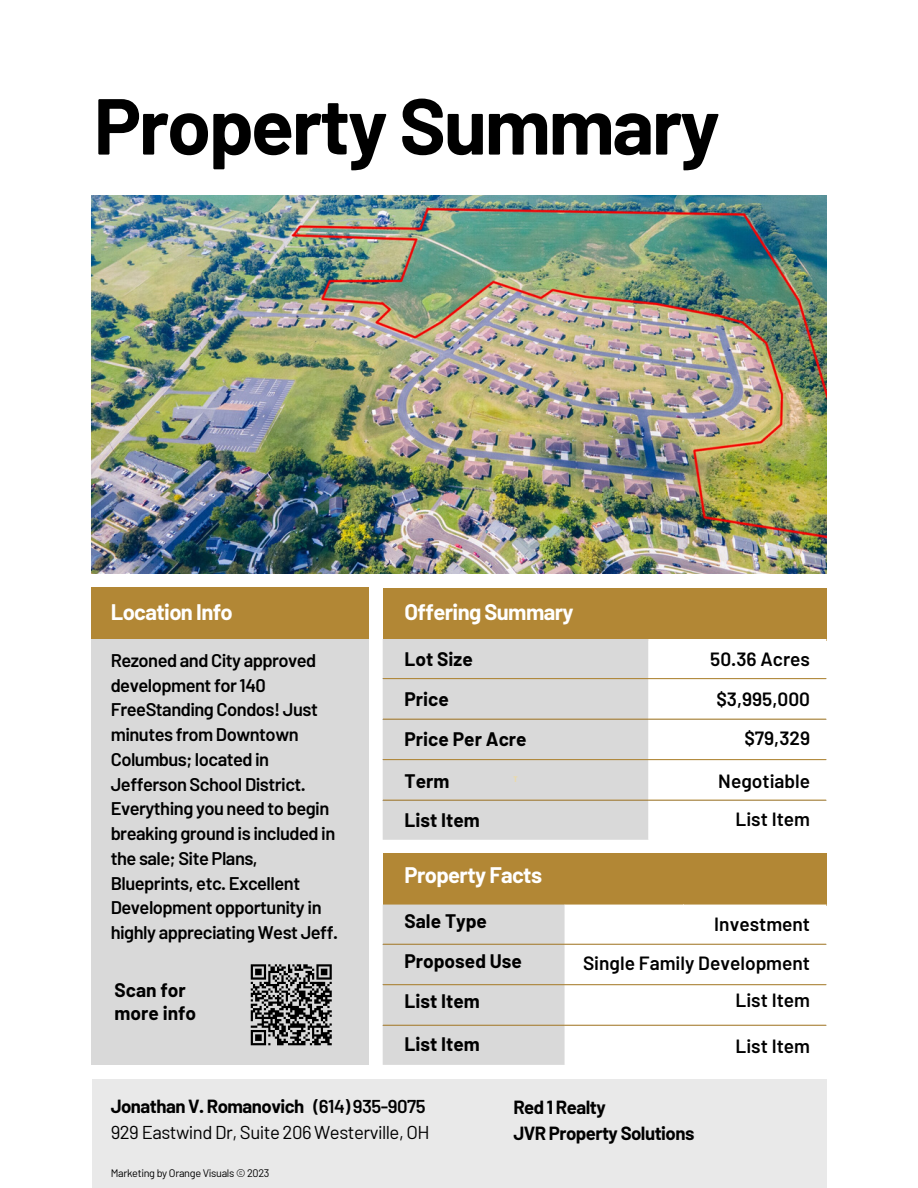
<style>
.page{position:relative;width:918px;height:1188px;background:#fff}
.page>*{position:absolute;margin:0;border:0;box-sizing:border-box;transform-origin:0 0}
.t1{font:700 79.2px "Barlow";letter-spacing:-.03em;color:#000}
.t2{font:700 22.05px "Barlow";letter-spacing:-.03em;color:#fff}
.t3{font:600 19.2px "Barlow";color:#010101}
.t4{font:700 19.2px/22.5px "Barlow";color:#000}
.t5{font:700 19.2px "Barlow";color:#010101}
.t6{font:700 18.6px "Barlow";letter-spacing:-.03em;color:#010101}
.t7{font:18.6px "Barlow";letter-spacing:-.03em;color:#010101}
.t8{font:600 18.3px/24.8px "Barlow";letter-spacing:-.03em;color:#000}
.t9{font:10.95px "Barlow";letter-spacing:-.03em;color:#010101}
.t10{font:700 7.95px "Cerebri Sans";color:#ebdaa8}
.s1{font-weight:600}
</style>
<div class="page">
<div style="left:383px;top:588px;width:443px;height:53px;background:#b28735"></div>
<div style="left:383px;top:853px;width:443px;height:53px;background:#b28735"></div>
<div style="left:383px;top:639px;width:265px;height:200px;background:#d9d9d9"></div>
<svg style="left:648px;top:639px;width:178px;height:161px"></svg>
<hr style="left:383px;top:678px;width:443px;height:1px;background:#b28735">
<hr style="left:383px;top:719px;width:443px;height:1px;background:#b28735">
<hr style="left:383px;top:759px;width:443px;height:1px;background:#b28735">
<hr style="left:383px;top:800px;width:443px;height:1px;background:#b28735">
<svg style="left:383px;top:905px;width:443px;height:160px"></svg>
<hr style="left:383px;top:944px;width:443px;height:1px;background:#b28735">
<hr style="left:383px;top:984px;width:443px;height:1px;background:#b28735">
<hr style="left:383px;top:1025px;width:443px;height:1px;background:#b28735">
<img style="left:92px;top:196px;width:734px;height:378px">
<div style="left:92px;top:639px;width:277px;height:426px;background:#d9d9d9"></div>
<div style="left:92px;top:588px;width:277px;height:51px;background:#b28735"></div>
<div style="left:92px;top:1079px;width:735px;height:109px;background:#e9e9e9"></div>
<svg style="left:251px;top:964px;width:81px;height:81px"></svg>
<p class="t1" style="left:94px;top:75px;width:628px">Property Summary</p>
<p class="t2" style="left:111px;top:598px;width:124px">Location Info</p>
<p class="t8" style="left:111px;top:647px;width:229px">Rezoned and City approved development for 140<br>FreeStanding Condos! Just minutes from Downtown<br>Columbus; located in<br>Jefferson School District.<br>Everything you need to begin breaking ground is included in the sale; Site Plans,<br>Blueprints, etc. Excellent<br>Development opportunity in highly appreciating West Jeff.</p>
<p class="t4" style="left:114px;top:978px;width:83px">Scan for more info</p>
<p class="t2" style="left:405px;top:598px;width:171px">Offering Summary</p>
<p class="t5" style="left:405px;top:647px;width:70px">Lot Size</p>
<p class="t3" style="left:710px;top:647px;width:101px">50.36 Acres</p>
<p class="t5" style="left:405px;top:686px;width:46px">Price</p>
<p class="t3" style="left:716px;top:686px;width:95px">$3,995,000</p>
<p class="t5" style="left:405px;top:727px;width:124px">Price Per Acre</p>
<p class="t3" style="left:744px;top:726px;width:67px">$79,329</p>
<p class="t5" style="left:405px;top:768px;width:46px">Term</p>
<p class="t3" style="left:718px;top:768px;width:93px">Negotiable</p>
<p class="t5" style="left:405px;top:808px;width:77px">List Item</p>
<p class="t3" style="left:735px;top:807px;width:76px">List Item</p>
<p class="t10" style="left:513px;top:774px;width:6px">T</p>
<p class="t2" style="left:405px;top:861px;width:139px">Property Facts</p>
<p class="t4" style="left:405px;top:909px;width:84px">Sale Type</p>
<p class="t3" style="left:714px;top:911px;width:97px">Investment</p>
<p class="t4" style="left:405px;top:949px;width:119px">Proposed Use</p>
<p class="t3" style="left:583px;top:951px;width:229px">Single Family Development</p>
<p class="t4" style="left:405px;top:989px;width:77px">List Item</p>
<p class="t3" style="left:736px;top:988px;width:76px">List Item</p>
<p class="t4" style="left:405px;top:1032px;width:77px">List Item</p>
<p class="t3" style="left:736px;top:1034px;width:76px">List Item</p>
<p class="t6" style="left:111px;top:1095px;width:316px">Jonathan V. Romanovich <span class="s1">(614) 935-9075</span></p>
<p class="t7" style="left:111px;top:1121px;width:321px">929 Eastwind Dr, Suite 206 Westerville, OH</p>
<p class="t9" style="left:111px;top:1166px;width:160px">Marketing by Orange Visuals © 2023</p>
<p class="t6" style="left:513px;top:1096px;width:94px">Red 1 Realty</p>
<p class="t6" style="left:513px;top:1122px;width:182px">JVR Property Solutions</p>
</div>
